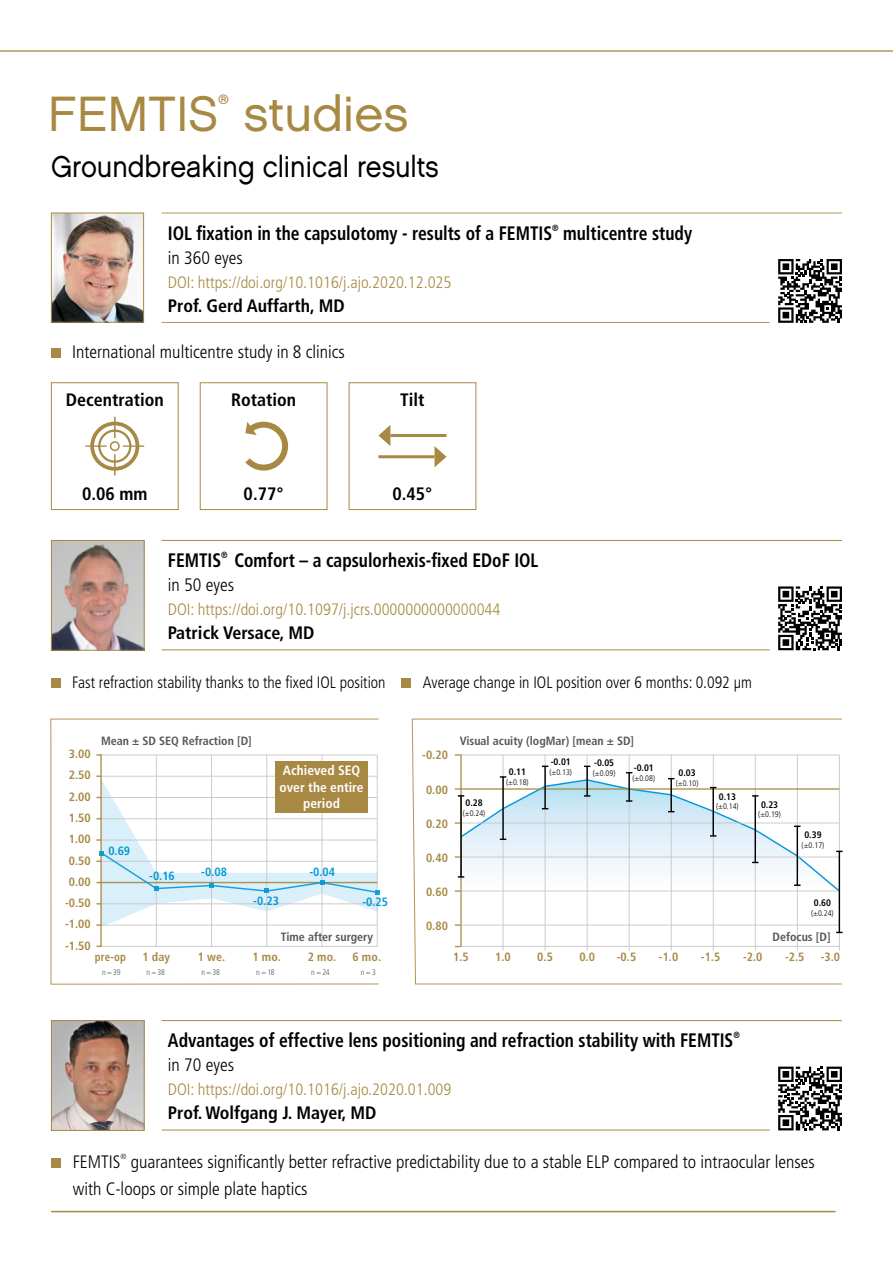
<style>
.page{position:relative;width:893px;height:1263px;background:#fff}
.page>*{position:absolute;margin:0;border:0;box-sizing:border-box;transform-origin:0 0}
.t1{font:49.5px "Chalet London Nineteen Sixty";color:#a88943}
.t2{font:30px "Chalet London Nineteen Sixty";color:#000;scale:.9 1}
.t3{font:700 condensed 19.5px "Frutiger LT";color:#000;scale:.9 1}
.t4{font:300 condensed 18px/27px "Frutiger LT";color:#000}
.t5{font:700 condensed 18px "Frutiger LT";color:#000}
.t6{font:300 condensed 16.5px "Frutiger LT";color:#a88943}
.t7{font:300 condensed 16.5px "Frutiger LT";color:#000;scale:.96 1}
.t8{font:700 condensed 13.5px/16.2px "Frutiger LT";color:#fff;text-align:center}
.t9{font:13.5px "Chalet London Nineteen Sixty";color:#a88943}
.t10{font:700 condensed 12px/21.3px "Frutiger LT";color:#a88943;text-align:center}
.t11{font:700 condensed 12px "Frutiger LT";color:#575756}
.t12{font:700 condensed 12px "Frutiger LT";color:#0098d8}
.t13{font:700 condensed 12px "Frutiger LT";color:#a88943;scale:.9 1}
.t14{font:700 condensed 9.45px "Frutiger LT";color:#000}
.t15{font:700 condensed 9px "Frutiger LT";color:#000;scale:.9 1}
.t16{font:300 condensed 8.1px "Frutiger LT";color:#000}
.t17{font:300 condensed 8.1px "Frutiger LT";letter-spacing:-.015em;color:#575756}
.t18{font:300 condensed 7.5px "Frutiger LT";color:#000}
</style>
<div class="page">
<div style="left:51px;top:1158px;width:10px;height:10px;background:#a88943"></div>
<img style="left:53px;top:542px;width:90px;height:107px">
<div style="left:51px;top:540px;width:94px;height:111px;border:1px solid #a88943"></div>
<hr style="left:162px;top:540px;width:680px;height:1px;background:#a88943">
<hr style="left:162px;top:649px;width:608px;height:1px;background:#a88943">
<hr style="left:162px;top:1020px;width:680px;height:1px;background:#a88943">
<img style="left:53px;top:1022px;width:90px;height:107px">
<div style="left:51px;top:1020px;width:94px;height:111px;border:1px solid #a88943"></div>
<hr style="left:162px;top:1130px;width:608px;height:1px;background:#a88943">
<hr style="left:162px;top:213px;width:680px;height:1px;background:#a88943">
<hr style="left:162px;top:322px;width:608px;height:1px;background:#a88943">
<img style="left:53px;top:215px;width:89px;height:106px">
<div style="left:51px;top:213px;width:93px;height:110px;border:1px solid #a88943"></div>
<hr style="left:51px;top:1211px;width:785px;height:1px;background:#a88943">
<div style="left:51px;top:348px;width:10px;height:10px;background:#a88943"></div>
<div style="left:51px;top:382px;width:128px;height:128px;border:1px solid #a88943"></div>
<div style="left:90px;top:422px;width:49px;height:49px;border:4px solid #a88943;border-radius:50%"></div>
<div style="left:98px;top:429px;width:33px;height:34px;border:2px solid #a88943;border-radius:50%"></div>
<div style="left:110px;top:441px;width:10px;height:10px;border:2px solid #a88943;border-radius:50%"></div>
<hr style="left:114px;top:417px;width:2px;height:21px;background:#a88943">
<hr style="left:114px;top:454px;width:2px;height:21px;background:#a88943">
<hr style="left:85px;top:445px;width:22px;height:2px;background:#a88943">
<hr style="left:123px;top:445px;width:21px;height:2px;background:#a88943">
<div style="left:200px;top:382px;width:127px;height:128px;border:1px solid #a88943"></div>
<div style="left:349px;top:382px;width:127px;height:128px;border:1px solid #a88943"></div>
<svg style="left:245px;top:421px;width:44px;height:50px"></svg>
<svg style="left:434px;top:446px;width:12px;height:21px"></svg>
<hr style="left:378px;top:455px;width:56px;height:3px;background:#a88943">
<svg style="left:378px;top:425px;width:12px;height:21px"></svg>
<hr style="left:390px;top:434px;width:56px;height:3px;background:#a88943">
<hr style="left:322px;top:755px;width:1px;height:192px;background:#c6c6c6">
<hr style="left:266px;top:755px;width:1px;height:192px;background:#c6c6c6">
<hr style="left:211px;top:755px;width:1px;height:192px;background:#c6c6c6">
<hr style="left:156px;top:755px;width:1px;height:192px;background:#c6c6c6">
<hr style="left:101px;top:946px;width:276px;height:1px;background:#c6c6c6">
<hr style="left:101px;top:755px;width:276px;height:1px;background:#c6c6c6">
<hr style="left:100px;top:755px;width:2px;height:191px;background:#a88943">
<svg style="left:96px;top:775px;width:284px;height:152px"></svg>
<div style="left:276px;top:761px;width:92px;height:52px;background:#a88943"></div>
<svg style="left:411px;top:718px;width:432px;height:267px"></svg>
<div style="left:51px;top:678px;width:10px;height:9px;background:#a88943"></div>
<div style="left:401px;top:678px;width:9px;height:9px;background:#a88943"></div>
<hr style="left:0;top:50px;width:893px;height:2px;background:#a88943">
<svg style="left:778px;top:259px;width:64px;height:64px"></svg>
<svg style="left:778px;top:586px;width:64px;height:64px"></svg>
<svg style="left:778px;top:1066px;width:64px;height:64px"></svg>
<h1 class="t1" style="left:48px;top:83px;width:172px">FEMTIS</h1>
<p class="t9" style="left:218px;top:91px;width:12px">®</p>
<h1 class="t1" style="left:244px;top:83px;width:166px">studies</h1>
<h2 class="t2" style="left:51px;top:149px;width:432px">Groundbreaking clinical results</h2>
<p class="t3" style="left:168px;top:221px;width:428px">IOL fixation in the capsulotomy - results of a FEMTIS</p>
<p class="t15" style="left:552px;top:222px;width:9px">®</p>
<p class="t3" style="left:563px;top:221px;width:145px">multicentre study</p>
<p class="t4" style="left:168px;top:244px;width:76px">in 360 eyes</p>
<p class="t6" style="left:168px;top:272px;width:285px">DOI: https://doi.org/10.1016/j.ajo.2020.12.025</p>
<p class="t5" style="left:168px;top:295px;width:178px">Prof. Gerd Auffarth, MD</p>
<p class="t4" style="left:72px;top:338px;width:274px">International multicentre study in 8 clinics</p>
<p class="t5" style="left:66px;top:390px;width:99px">Decentration</p>
<p class="t5" style="left:400px;top:390px;width:26px">Tilt</p>
<p class="t5" style="left:231px;top:390px;width:67px">Rotation</p>
<p class="t5" style="left:82px;top:483px;width:67px">0.06 mm</p>
<p class="t5" style="left:244px;top:483px;width:41px">0.77°</p>
<p class="t5" style="left:392px;top:483px;width:41px">0.45°</p>
<p class="t3" style="left:168px;top:549px;width:61px">FEMTIS</p>
<p class="t15" style="left:221px;top:550px;width:9px">®</p>
<p class="t3" style="left:234px;top:549px;width:339px">Comfort – a capsulorhexis-fixed EDoF IOL</p>
<p class="t4" style="left:168px;top:571px;width:68px">in 50 eyes</p>
<p class="t6" style="left:168px;top:600px;width:334px">DOI: https://doi.org/10.1097/j.jcrs.0000000000000044</p>
<p class="t5" style="left:168px;top:622px;width:148px">Patrick Versace, MD</p>
<p class="t7" style="left:72px;top:672px;width:328px">Fast refraction stability thanks to the fixed IOL position</p>
<p class="t7" style="left:423px;top:672px;width:344px">Average change in IOL position over 6 months: 0.092 µm</p>
<p class="t10" style="left:65px;top:743px;width:27px">3.00<br>2.50<br>2.00<br>1.50<br>1.00<br>0.50<br>0.00 -0.50 -1.00 -1.50</p>
<p class="t11" style="left:101px;top:733px;width:152px">Mean ± SD SEQ Refraction [D]</p>
<p class="t12" style="left:108px;top:844px;width:23px">0.69</p>
<p class="t12" style="left:149px;top:869px;width:27px">-0.16</p>
<p class="t12" style="left:201px;top:865px;width:27px">-0.08</p>
<p class="t8" style="left:279px;top:763px;width:86px">Achieved SEQ over the entire period</p>
<p class="t12" style="left:309px;top:865px;width:27px">-0.04</p>
<p class="t12" style="left:253px;top:894px;width:27px">-0.23</p>
<p class="t12" style="left:362px;top:894px;width:27px">-0.25</p>
<p class="t11" style="left:281px;top:930px;width:94px">Time after surgery</p>
<p class="t13" style="left:95px;top:950px;width:36px">pre-op</p>
<p class="t10" style="left:142px;top:946px;width:29px">1 day</p>
<p class="t10" style="left:198px;top:946px;width:29px">1 we.</p>
<p class="t10" style="left:252px;top:946px;width:30px">1 mo.</p>
<p class="t10" style="left:308px;top:946px;width:30px">2 mo.</p>
<p class="t10" style="left:353px;top:946px;width:30px">6 mo.</p>
<p class="t17" style="left:102px;top:967px;width:20px">n = 39</p>
<p class="t17" style="left:146px;top:967px;width:20px">n = 38</p>
<p class="t17" style="left:201px;top:967px;width:20px">n = 38</p>
<p class="t17" style="left:256px;top:967px;width:20px">n = 18</p>
<p class="t17" style="left:311px;top:967px;width:20px">n = 24</p>
<p class="t17" style="left:361px;top:967px;width:17px">n = 3</p>
<p class="t10" style="left:422px;top:745px;width:27px">-0.20</p>
<p class="t10" style="left:426px;top:779px;width:23px">0.00</p>
<p class="t10" style="left:426px;top:813px;width:23px">0.20</p>
<p class="t10" style="left:426px;top:847px;width:23px">0.40</p>
<p class="t10" style="left:426px;top:881px;width:23px">0.60</p>
<p class="t10" style="left:426px;top:915px;width:23px">0.80</p>
<p class="t11" style="left:460px;top:733px;width:176px">Visual acuity (logMar) [mean ± SD]</p>
<p class="t14" style="left:465px;top:797px;width:19px">0.28</p>
<p class="t16" style="left:463px;top:808px;width:24px">(±0.24)</p>
<p class="t14" style="left:509px;top:766px;width:19px">0.11</p>
<p class="t16" style="left:506px;top:777px;width:24px">(±0.18)</p>
<p class="t14" style="left:551px;top:756px;width:22px">-0.01</p>
<p class="t16" style="left:549px;top:767px;width:24px">(±0.13)</p>
<p class="t14" style="left:594px;top:757px;width:22px">-0.05</p>
<p class="t16" style="left:593px;top:768px;width:24px">(±0.09)</p>
<p class="t14" style="left:634px;top:762px;width:22px">-0.01</p>
<p class="t16" style="left:632px;top:774px;width:24px">(±0.08)</p>
<p class="t14" style="left:678px;top:767px;width:19px">0.03</p>
<p class="t16" style="left:676px;top:778px;width:24px">(±0.10)</p>
<p class="t14" style="left:719px;top:791px;width:19px">0.13</p>
<p class="t16" style="left:716px;top:802px;width:24px">(±0.14)</p>
<p class="t14" style="left:761px;top:799px;width:19px">0.23</p>
<p class="t16" style="left:758px;top:810px;width:24px">(±0.19)</p>
<p class="t14" style="left:804px;top:829px;width:19px">0.39</p>
<p class="t16" style="left:802px;top:840px;width:24px">(±0.17)</p>
<p class="t14" style="left:814px;top:897px;width:19px">0.60</p>
<p class="t16" style="left:811px;top:908px;width:24px">(±0.24)</p>
<p class="t11" style="left:773px;top:930px;width:60px">Defocus [D]</p>
<p class="t10" style="left:453px;top:947px;width:17px">1.5</p>
<p class="t10" style="left:495px;top:947px;width:17px">1.0</p>
<p class="t10" style="left:537px;top:947px;width:17px">0.5</p>
<p class="t10" style="left:579px;top:947px;width:17px">0.0</p>
<p class="t10" style="left:617px;top:947px;width:21px">-0.5</p>
<p class="t10" style="left:659px;top:947px;width:21px">-1.0</p>
<p class="t10" style="left:701px;top:947px;width:21px">-1.5</p>
<p class="t10" style="left:743px;top:947px;width:21px">-2.0</p>
<p class="t10" style="left:785px;top:947px;width:21px">-2.5</p>
<p class="t10" style="left:821px;top:947px;width:21px">-3.0</p>
<p class="t3" style="left:168px;top:1029px;width:630px">Advantages of effective lens positioning and refraction stability with FEMTIS</p>
<p class="t15" style="left:733px;top:1030px;width:9px">®</p>
<p class="t4" style="left:168px;top:1052px;width:68px">in 70 eyes</p>
<p class="t6" style="left:168px;top:1080px;width:285px">DOI: https://doi.org/10.1016/j.ajo.2020.01.009</p>
<p class="t5" style="left:168px;top:1102px;width:210px">Prof. Wolfgang J. Mayer, MD</p>
<p class="t4" style="left:73px;top:1148px;width:49px">FEMTIS</p>
<p class="t18" style="left:121px;top:1152px;width:7px">®</p>
<p class="t4" style="left:73px;top:1148px;width:743px;text-indent:58px">guarantees significantly better refractive predictability due to a stable ELP compared to intraocular lenses with C-loops or simple plate haptics</p>
</div>
